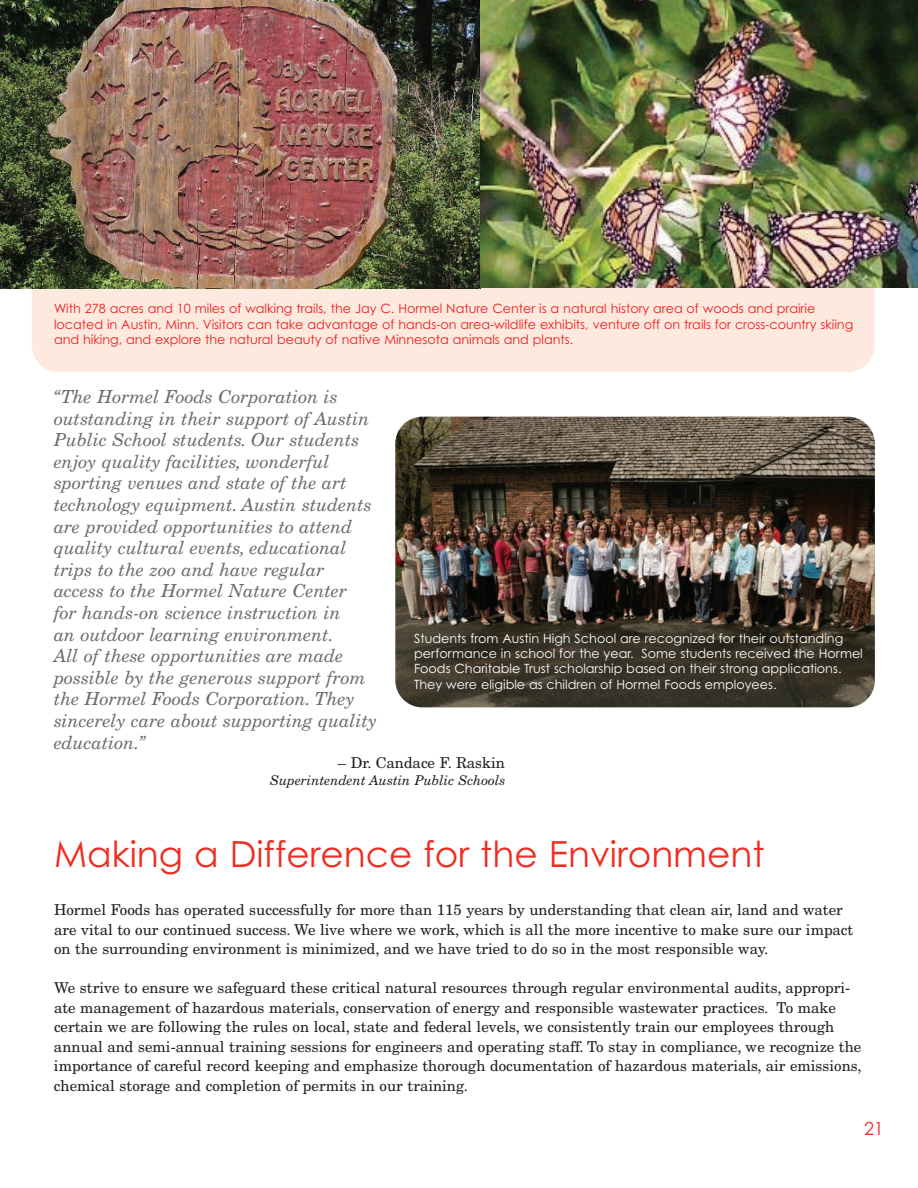
<style>
.page{position:relative;width:918px;height:1188px;background:#fff}
.page>*{position:absolute;margin:0;border:0;box-sizing:border-box;transform-origin:0 0}
.t1{font:36px "Century Gothic";color:#ee2e22}
.t2{font:italic 18px/21.6px "New Century Schlbk";color:#6c6d70}
.t3{font:18px "Century Gothic";color:#ee2e22}
.t4{font:15px/19.5px "New Century Schlbk";color:#231f20}
.t5{font:italic 13.5px "New Century Schlbk";color:#231f20}
.t6{font:12.75px/15.3px "Century Gothic";color:#ee1d23}
.t7{font:12.75px/15.3px "Century Gothic";color:#fff}
</style>
<div class="page">
<img style="left:395px;top:417px;width:480px;height:290px">
<div style="left:32px;top:54px;width:842px;height:318px;background:#fde9dd;border-radius:27px"></div>
<img style="left:0;top:0;width:918px;height:288px">
<p class="t6" style="left:54px;top:301px;width:801px">With 278 acres and 10 miles of walking trails, the Jay C. Hormel Nature Center is a natural history area of woods and prairie located in Austin, Minn. Visitors can take advantage of hands-on area-wildlife exhibits, venture off on trails for cross-country skiing and hiking, and explore the natural beauty of native Minnesota animals and plants.</p>
<p class="t2" style="left:54px;top:387px;width:325px">“The Hormel Foods Corporation is outstanding in their support of Austin Public School students. Our students enjoy quality facilities, wonderful sporting venues and state of the art technology equipment. Austin students are provided opportunities to attend quality cultural events, educational trips to the zoo and have regular access to the Hormel Nature Center<br>for hands-on science instruction in<br>an outdoor learning environment.<br>All of these opportunities are made possible by the generous support from the Hormel Foods Corporation. They sincerely care about supporting quality education.”</p>
<p class="t4" style="left:338px;top:754px;width:169px">– Dr. Candace F. Raskin</p>
<p class="t5" style="left:270px;top:775px;width:237px">Superintendent Austin Public Schools</p>
<p class="t7" style="left:414px;top:631px;width:450px">Students from Austin High School are recognized for their outstanding performance in school for the year. Some students received the Hormel Foods Charitable Trust scholarship based on their strong applications.<br>They were eligible as children of Hormel Foods employees.</p>
<h1 class="t1" style="left:54px;top:833px;width:712px">Making a Difference for the Environment</h1>
<p class="t4" style="left:54px;top:902px;width:801px">Hormel Foods has operated successfully for more than 115 years by understanding that clean air, land and water are vital to our continued success. We live where we work, which is all the more incentive to make sure our impact on the surrounding environment is minimized, and we have tried to do so in the most responsible way.</p>
<p class="t4" style="left:54px;top:980px;width:809px">We strive to ensure we safeguard these critical natural resources through regular environmental audits, appropri&shy;ate management of hazardous materials, conservation of energy and responsible wastewater practices. To make certain we are following the rules on local, state and federal levels, we consistently train our employees through annual and semi-annual training sessions for engineers and operating staff. To stay in compliance, we recognize the importance of careful record keeping and emphasize thorough documentation of hazardous materials, air emissions, chemical storage and completion of permits in our training.</p>
<p class="t3" style="left:864px;top:1118px;width:21px">21</p>
</div>
